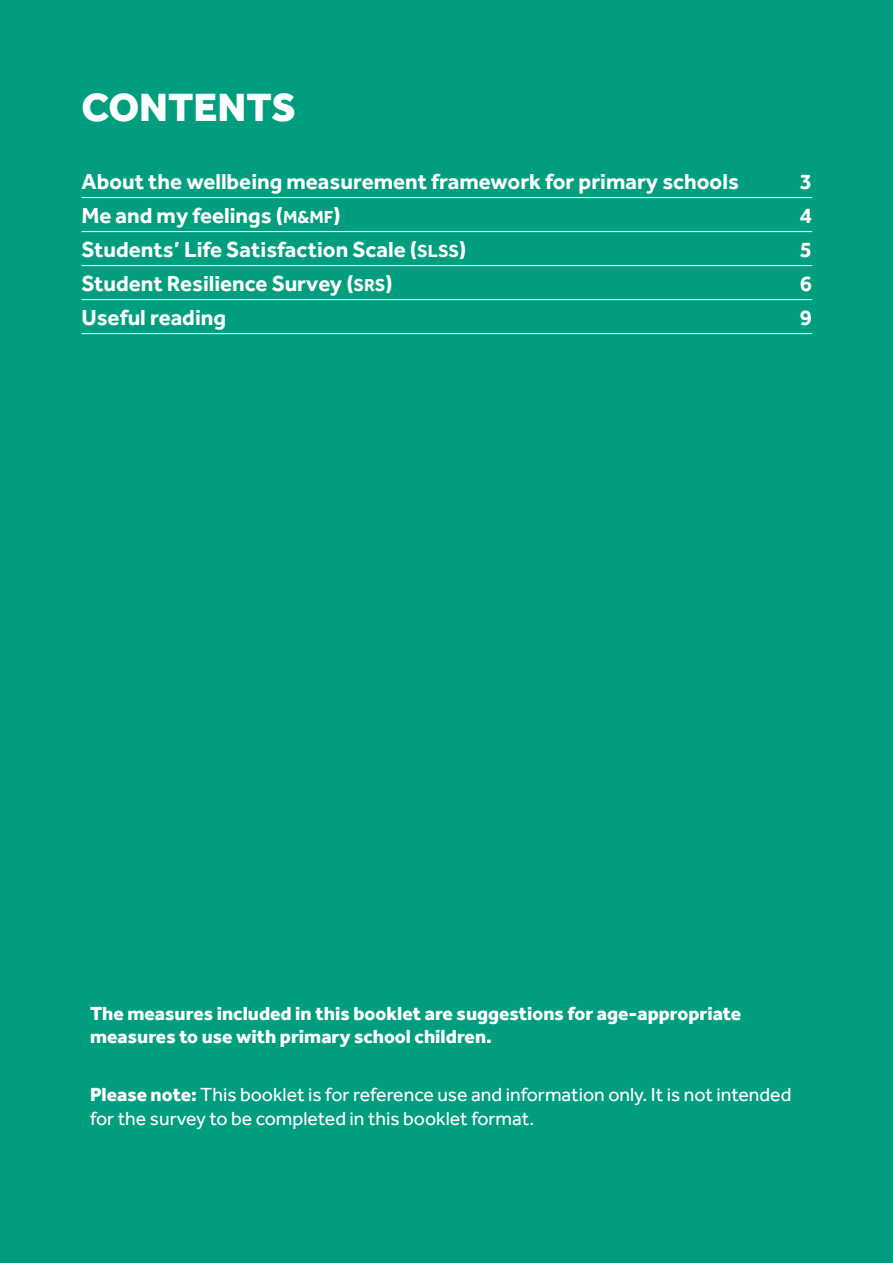
<style>
.page{position:relative;width:893px;height:1263px;background:#009e7f}
.page>*{position:absolute;margin:0;border:0;box-sizing:border-box;transform-origin:0 0}
.t1{font:800 40.5px "Effra";color:#fff}
.t2{font:700 22.5px "Effra";color:#fff}
.t3{font:19.5px/23.4px "Effra";color:#fff}
.t4{font:800 19.5px/23.4px "Effra";color:#fff}
.s1{font-size:18px}
.s2{font-weight:800}
</style>
<div class="page">
<hr style="left:81px;top:197px;width:731px;height:1px;background:#fff">
<hr style="left:81px;top:231px;width:731px;height:1px;background:#fff">
<hr style="left:81px;top:265px;width:731px;height:1px;background:#fff">
<hr style="left:81px;top:299px;width:731px;height:1px;background:#fff">
<hr style="left:81px;top:333px;width:731px;height:1px;background:#fff">
<h1 class="t1" style="left:81px;top:83px;width:216px">CONTENTS</h1>
<p class="t2" style="left:81px;top:167px;width:659px">About the wellbeing measurement framework for primary schools</p>
<p class="t2" style="left:800px;top:167px;width:14px">3</p>
<p class="t2" style="left:81px;top:201px;width:261px">Me and my feelings (<span class="s1">M&amp;MF</span>)</p>
<p class="t2" style="left:800px;top:201px;width:14px">4</p>
<p class="t2" style="left:82px;top:235px;width:386px">Students’ Life Satisfaction Scale (<span class="s1">SLSS</span>)</p>
<p class="t2" style="left:800px;top:235px;width:14px">5</p>
<p class="t2" style="left:81px;top:269px;width:313px">Student Resilience Survey (<span class="s1">SRS</span>)</p>
<p class="t2" style="left:800px;top:269px;width:14px">6</p>
<p class="t2" style="left:82px;top:303px;width:146px">Useful reading</p>
<p class="t2" style="left:800px;top:303px;width:14px">9</p>
<p class="t4" style="left:90px;top:1001px;width:653px">The measures included in this booklet are suggestions for age-appropriate measures to use with primary school children.</p>
<p class="t3" style="left:90px;top:1083px;width:703px"><span class="s2">Please note:</span> This booklet is for reference use and information only. It is not intended for the survey to be completed in this booklet format.</p>
</div>
